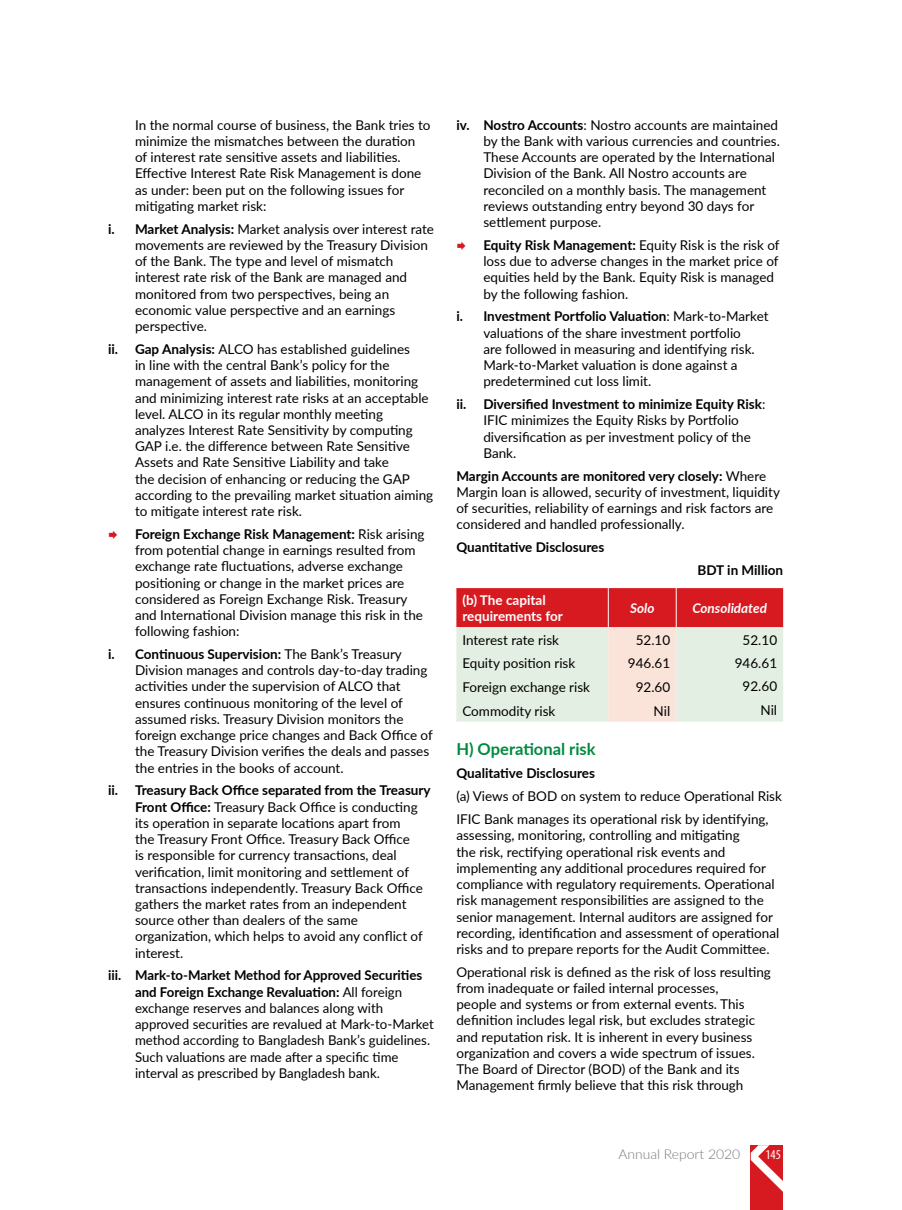
<style>
.page{position:relative;width:902px;height:1210px;background:#fff}
.page>*{position:absolute;margin:0;border:0;box-sizing:border-box;transform-origin:0 0}
.t1{font:700 16.5px "Lato";color:#008a3f}
.t2{font:13.5px/16.2px "Lato";color:#000}
.t3{font:700 13.5px "Lato";color:#000}
.t4{font:700 13.5px/16.2px "Lato";color:#fff}
.t5{font:300 13.5px "Lato";color:#77787b}
.t6{font:italic 700 13.5px "Lato";color:#fff}
.t7{font:condensed 13.5px "Myriad Pro";color:#fff}
.s1{font-weight:700}
.s2{color:#d71920}
</style>
<div class="page">
<div style="left:751px;top:1145px;width:32px;height:65px;background:#d71920"></div>
<svg style="left:751px;top:1145px;width:32px;height:47px"></svg>
<svg style="left:456px;top:588px;width:327px;height:133px;background:#e3afa9"></svg>
<hr style="left:608px;top:588px;width:1px;height:39px;background:#fff">
<hr style="left:676px;top:588px;width:1px;height:39px;background:#fff">
<p class="t2" style="left:135px;top:116px;width:297px">In the normal course of business, the Bank tries to minimize the mismatches between the duration of interest rate sensitive assets and liabilities.<br>Effective Interest Rate Risk Management is done as under: been put on the following issues for mitigating market risk:</p>
<p class="t2" style="left:135px;top:220px;width:301px;text-indent:-27px"><span class="s1">i. Market Analysis:</span> Market analysis over interest rate movements are reviewed by the Treasury Division of the Bank. The type and level of mismatch interest rate risk of the Bank are managed and monitored from two perspectives, being an economic value perspective and an earnings perspective.</p>
<p class="t2" style="left:135px;top:340px;width:300px;text-indent:-27px"><span class="s1">ii. Gap Analysis:</span> ALCO has established guidelines<br>in line with the central Bank’s policy for the management of assets and liabilities, monitoring and minimizing interest rate risks at an acceptable level. ALCO in its regular monthly meeting analyzes Interest Rate Sensitivity by computing GAP i.e. the difference between Rate Sensitive Assets and Rate Sensitive Liability and take<br>the decision of enhancing or reducing the GAP according to the prevailing market situation aiming to mitigate interest rate risk.</p>
<p class="t2" style="left:135px;top:525px;width:291px;text-indent:-27px"><span class="s2">◻</span> <span class="s1">Foreign Exchange Risk Management:</span> Risk arising from potential change in earnings resulted from exchange rate fluctuations, adverse exchange positioning or change in the market prices are considered as Foreign Exchange Risk. Treasury and International Division manage this risk in the following fashion:</p>
<p class="t2" style="left:135px;top:645px;width:299px;text-indent:-27px"><span class="s1">i. Continuous Supervision:</span> The Bank’s Treasury Division manages and controls day-to-day trading activities under the supervision of ALCO that ensures continuous monitoring of the level of assumed risks. Treasury Division monitors the foreign exchange price changes and Back Office of the Treasury Division verifies the deals and passes the entries in the books of account.</p>
<p class="t2" style="left:135px;top:782px;width:297px;text-indent:-27px"><span class="s1">ii. Treasury Back Office separated from the Treasury Front Office:</span> Treasury Back Office is conducting its operation in separate locations apart from<br>the Treasury Front Office. Treasury Back Office<br>is responsible for currency transactions, deal verification, limit monitoring and settlement of transactions independently. Treasury Back Office gathers the market rates from an independent source other than dealers of the same organization, which helps to avoid any conflict of interest.</p>
<p class="t2" style="left:135px;top:967px;width:300px;text-indent:-27px"><span class="s1">iii. Mark-to-Market Method for Approved Securities and Foreign Exchange Revaluation:</span> All foreign exchange reserves and balances along with approved securities are revalued at Mark-to-Market method according to Bangladesh Bank’s guidelines.<br>Such valuations are made after a specific time interval as prescribed by Bangladesh bank.</p>
<p class="t2" style="left:483px;top:116px;width:298px;text-indent:-27px"><span class="s1">iv. Nostro Accounts</span>: Nostro accounts are maintained by the Bank with various currencies and countries.<br>These Accounts are operated by the International Division of the Bank. All Nostro accounts are reconciled on a monthly basis. The management reviews outstanding entry beyond 30 days for settlement purpose.</p>
<p class="t2" style="left:483px;top:236px;width:298px;text-indent:-27px"><span class="s2">◻</span> <span class="s1">Equity Risk Management:</span> Equity Risk is the risk of loss due to adverse changes in the market price of equities held by the Bank. Equity Risk is managed by the following fashion.</p>
<p class="t2" style="left:483px;top:308px;width:287px;text-indent:-27px"><span class="s1">i. Investment Portfolio Valuation</span>: Mark-to-Market valuations of the share investment portfolio<br>are followed in measuring and identifying risk.<br>Mark-to-Market valuation is done against a predetermined cut loss limit.</p>
<p class="t2" style="left:483px;top:396px;width:284px;text-indent:-27px"><span class="s1">ii. Diversified Investment to minimize Equity Risk</span>:<br>IFIC minimizes the Equity Risks by Portfolio diversification as per investment policy of the Bank.</p>
<p class="t2" style="left:456px;top:467px;width:325px"><span class="s1">Margin Accounts are monitored very closely:</span> Where Margin loan is allowed, security of investment, liquidity of securities, reliability of earnings and risk factors are considered and handled professionally.</p>
<p class="t3" style="left:456px;top:537px;width:150px">Quantitative Disclosures</p>
<p class="t3" style="left:697px;top:560px;width:87px">BDT in Million</p>
<p class="t4" style="left:462px;top:591px;width:102px">(b) The capital requirements for</p>
<p class="t6" style="left:630px;top:598px;width:26px">Solo</p>
<p class="t6" style="left:692px;top:598px;width:76px">Consolidated</p>
<p class="t2" style="left:462px;top:631px;width:98px">Interest rate risk</p>
<p class="t2" style="left:636px;top:631px;width:36px">52.10</p>
<p class="t2" style="left:742px;top:631px;width:36px">52.10</p>
<p class="t2" style="left:462px;top:654px;width:114px">Equity position risk</p>
<p class="t2" style="left:628px;top:654px;width:44px">946.61</p>
<p class="t2" style="left:735px;top:654px;width:44px">946.61</p>
<p class="t2" style="left:462px;top:678px;width:129px">Foreign exchange risk</p>
<p class="t2" style="left:636px;top:678px;width:36px">92.60</p>
<p class="t2" style="left:742px;top:678px;width:36px">92.60</p>
<p class="t2" style="left:462px;top:702px;width:94px">Commodity risk</p>
<p class="t2" style="left:653px;top:702px;width:18px">Nil</p>
<p class="t2" style="left:760px;top:701px;width:18px">Nil</p>
<p class="t1" style="left:456px;top:737px;width:141px">H) Operational risk</p>
<p class="t3" style="left:456px;top:763px;width:140px">Qualitative Disclosures</p>
<p class="t2" style="left:456px;top:784px;width:327px;line-height:23px">(a) Views of BOD on system to reduce Operational Risk<br>IFIC Bank manages its operational risk by identifying,</p>
<p class="t2" style="left:456px;top:827px;width:324px">assessing, monitoring, controlling and mitigating<br>the risk, rectifying operational risk events and implementing any additional procedures required for compliance with regulatory requirements. Operational risk management responsibilities are assigned to the senior management. Internal auditors are assigned for recording, identification and assessment of operational risks and to prepare reports for the Audit Committee.</p>
<p class="t2" style="left:456px;top:963px;width:316px">Operational risk is defined as the risk of loss resulting from inadequate or failed internal processes,<br>people and systems or from external events. This definition includes legal risk, but excludes strategic and reputation risk. It is inherent in every business organization and covers a wide spectrum of issues.<br>The Board of Director (BOD) of the Bank and its Management firmly believe that this risk through</p>
<p class="t5" style="left:618px;top:1145px;width:123px">Annual Report 2020</p>
<p class="t7" style="left:765px;top:1146px;width:17px">145</p>
</div>
